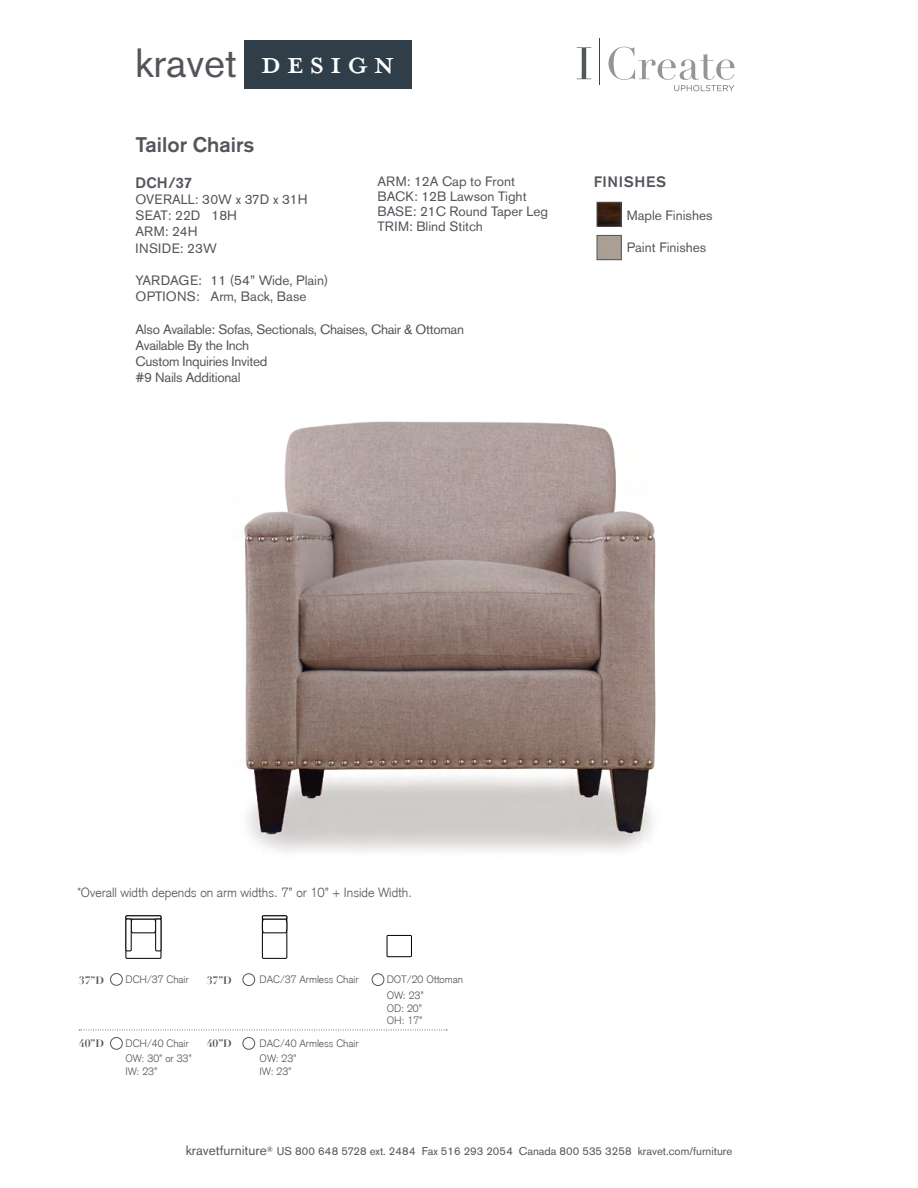
<style>
.page{position:relative;width:918px;height:1188px;background:#fff}
.page>*{position:absolute;margin:0;border:0;box-sizing:border-box;transform-origin:0 0}
.t1{font:45px "Mrs Eaves All Petite Caps OT";letter-spacing:.1em;color:#fff}
.t2{font:40.5px "Akzidenz Grotesk BE";color:#52555b}
.t3{font:500 21px "Akzidenz Grotesk BE";color:#52555b}
.t4{font:500 15px "Akzidenz Grotesk BE";letter-spacing:.04em;color:#52555b}
.t5{font:13.5px/16.2px "Akzidenz Grotesk BE";color:#52555b}
.t6{font:13.5px/16.2px "Akzidenz Grotesk BE";letter-spacing:-.02em;color:#52555b}
.t7{font:300 13.05px "Akzidenz Grotesk";color:#52555b}
.t8{font:11.25px "Akzidenz Grotesk BE";color:#52555b}
.t9{font:300 10.5px/15px "Akzidenz Grotesk";color:#52555b}
.t10{font:700 10.5px "Didot";color:#52555b}
.s1{font-family:"Mrs Eaves All Petite Caps OT";font-size:60px;color:#303e49}
.s2{font-size:13.5px}
</style>
<div class="page">
<div style="left:244px;top:41px;width:167px;height:48px;background:#303e49"></div>
<hr style="left:599px;top:39px;width:1px;height:46px;background:#414042">
<svg style="left:577px;top:47px;width:14px;height:32px"></svg>
<svg style="left:609px;top:47px;width:126px;height:44px"></svg>
<img style="left:244px;top:421px;width:412px;height:431px">
<div style="left:110px;top:973px;width:13px;height:13px;border:1px solid #52555b;border-radius:50%"></div>
<div style="left:110px;top:1037px;width:13px;height:13px;border:1px solid #52555b;border-radius:50%"></div>
<div style="left:126px;top:915px;width:35px;height:44px;border:1px solid #000"></div>
<svg style="left:132px;top:919px;width:23px;height:15px"></svg>
<div style="left:126px;top:915px;width:35px;height:4px;border:1px solid #000"></div>
<div style="left:155px;top:919px;width:6px;height:32px;border:1px solid #000"></div>
<div style="left:126px;top:919px;width:6px;height:32px;border:1px solid #000"></div>
<svg style="left:79px;top:1030px;width:368px;height:1px"></svg>
<div style="left:262px;top:915px;width:25px;height:44px;border:1px solid #000"></div>
<svg style="left:262px;top:918px;width:26px;height:16px"></svg>
<div style="left:262px;top:915px;width:25px;height:4px;border:1px solid #000"></div>
<div style="left:243px;top:973px;width:12px;height:13px;border:1px solid #52555b;border-radius:50%"></div>
<div style="left:372px;top:973px;width:12px;height:13px;border:1px solid #52555b;border-radius:50%"></div>
<div style="left:243px;top:1037px;width:12px;height:13px;border:1px solid #52555b;border-radius:50%"></div>
<div style="left:387px;top:935px;width:25px;height:22px;border:1px solid #000"></div>
<div style="left:597px;top:235px;width:24px;height:25px;border:1px solid #52555b"></div>
<img style="left:599px;top:204px;width:20px;height:20px">
<div style="left:597px;top:202px;width:24px;height:24px;border:1px solid #52555b"></div>
<h2 class="t2" style="left:135px;top:38px;width:277px">kravet <span class="s1">design</span></h2>
<h1 class="t1" style="left:260px;top:35px;width:137px">design</h1>
<h3 class="t3" style="left:136px;top:132px;width:121px">Tailor Chairs</h3>
<p class="t4" style="left:136px;top:173px;width:58px">DCH/37</p>
<p class="t5" style="left:136px;top:191px;width:174px">OVERALL: 30W x 37D x 31H<br>SEAT: 22D 18H<br>ARM: 24H<br>INSIDE: 23W</p>
<p class="t5" style="left:136px;top:272px;width:194px">YARDAGE: 11 (54” Wide, Plain)<br>OPTIONS: Arm, Back, Base</p>
<p class="t6" style="left:136px;top:321px;width:330px">Also Available: Sofas, Sectionals, Chaises, Chair &amp; Ottoman<br>Available By the Inch<br>Custom Inquiries Invited<br>#9 Nails Additional</p>
<p class="t5" style="left:378px;top:174px;width:172px;line-height:15px">ARM: 12A Cap to Front<br>BACK: 12B Lawson Tight<br>BASE: 21C Round Taper Leg<br>TRIM: Blind Stitch</p>
<p class="t4" style="left:594px;top:173px;width:74px">FINISHES</p>
<p class="t5" style="left:627px;top:207px;width:87px">Maple Finishes</p>
<p class="t5" style="left:627px;top:239px;width:81px">Paint Finishes</p>
<p class="t7" style="left:77px;top:885px;width:336px">*Overall width depends on arm widths. 7” or 10” + Inside Width.</p>
<p class="t10" style="left:79px;top:974px;width:27px">37”D</p>
<p class="t10" style="left:79px;top:1037px;width:27px">40”D</p>
<p class="t9" style="left:126px;top:972px;width:65px">DCH/37 Chair</p>
<p class="t10" style="left:207px;top:974px;width:27px">37”D</p>
<p class="t9" style="left:126px;top:1036px;width:68px">DCH/40 Chair<br>OW: 30” or 33”</p>
<p class="t9" style="left:126px;top:1064px;width:33px">IW: 23”</p>
<p class="t10" style="left:207px;top:1037px;width:27px">40”D</p>
<p class="t9" style="left:260px;top:972px;width:100px">DAC/37 Armless Chair</p>
<p class="t9" style="left:260px;top:1036px;width:100px">DAC/40 Armless Chair<br>OW: 23”</p>
<p class="t9" style="left:260px;top:1064px;width:33px">IW: 23”</p>
<p class="t9" style="left:387px;top:972px;width:78px;line-height:15.9px">DOT/20 Ottoman<br>OW: 23”</p>
<p class="t9" style="left:387px;top:1002px;width:37px;line-height:12.6px">OD: 20”<br>OH: 17”</p>
<p class="t8" style="left:186px;top:1145px;width:548px"><span class="s2">kravetfurniture</span><sup>®</sup> US 800 648 5728 ext. 2484 Fax 516 293 2054 Canada 800 535 3258 kravet.com/furniture</p>
</div>
